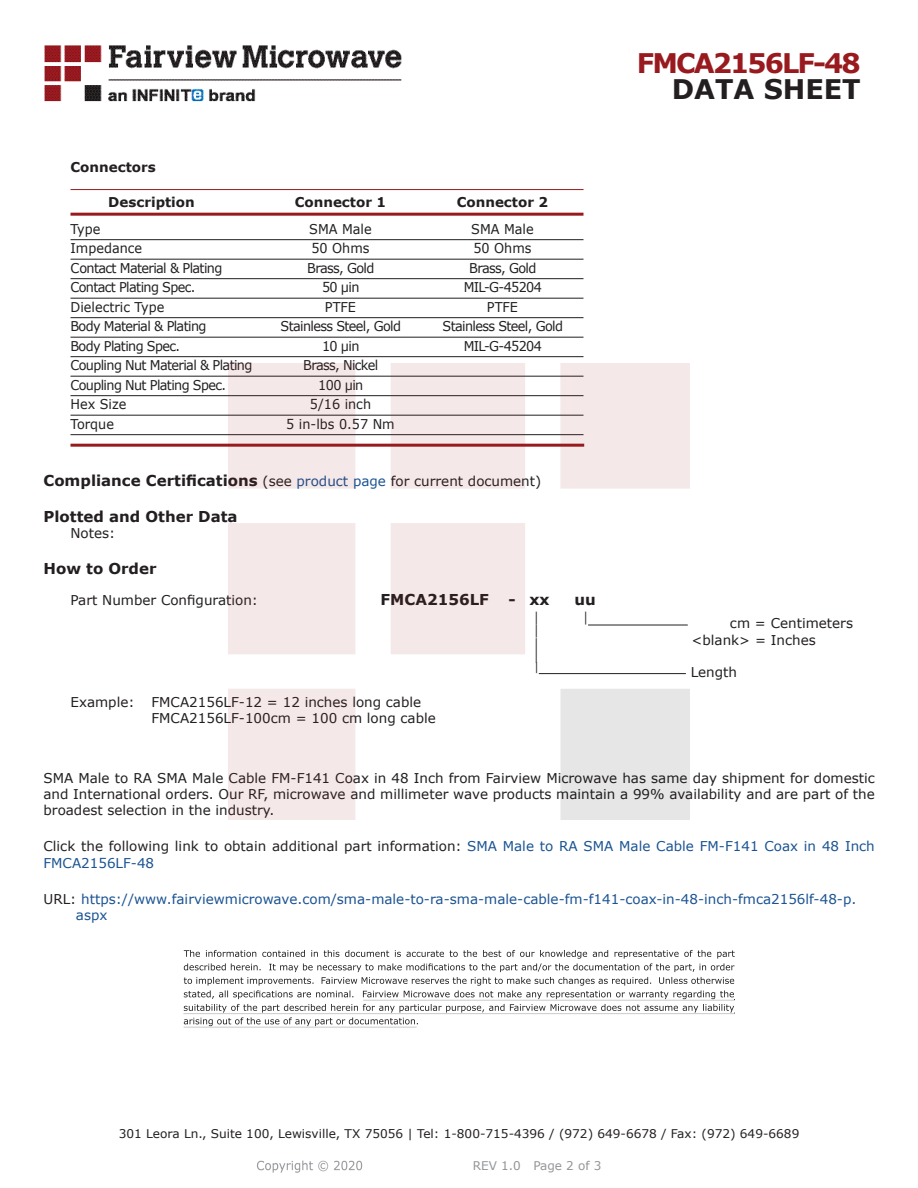
<style>
.page{position:relative;width:918px;height:1188px;background:#fff}
.page>*{position:absolute;margin:0;border:0;box-sizing:border-box;transform-origin:0 0}
.FM{font:700 27px "Verdana";letter-spacing:-.07em;color:#981a1e}
.t1{font:700 27px "Verdana";color:#231f20}
.Specs_Para{font:25.8px "Verdana";color:#231f20;scale:.39 1}
.Head1_for_Compliance{font:700 15px "Verdana";color:#231f20}
.Specs_Para-2{font:700 15px "Verdana";color:#231f20}
.Web_Description_Para{font:13.5px/16.2px "Verdana";color:#231f20;text-align:justify}
.Table_Body_Connector{font:13.5px "Verdana";letter-spacing:-.05em;color:#231f20;scale:.95 1}
.Specs_Para-3{font:13.5px "Verdana";color:#231f20}
.URL_para{font:13.5px/16.2px "Verdana";color:#1a5392}
.Table_Header_Connect{font:700 13.5px "Verdana";color:#231f20}
.Table_Body_Connector-2{font:13.5px "Verdana";color:#231f20;scale:.95 1}
.Head2{font:700 13.5px "Verdana";color:#231f20}
.Specs_Para-4{font:13.5px "Verdana";color:#231f20;scale:.75 1}
.t2{font:12px "Verdana";color:#231f20}
.REV_Info{font:12px "Verdana";color:#939598}
.Specs_Para-5{font:11.25px "Verdana";color:#231f20;scale:.86 1}
.s1{font-weight:400;font-size:13.5px}
.s2{font-weight:400;font-size:13.5px;color:#1a5392}
.s3{color:#1a5392}
.s4{color:#231f20}
</style>
<div class="page">
<hr style="left:70px;top:189px;width:514px;height:1px;background:#981a1e">
<hr style="left:70px;top:213px;width:514px;height:3px;background:#981a1e">
<hr style="left:70px;top:239px;width:514px;height:1px;background:#231f20">
<hr style="left:70px;top:259px;width:514px;height:1px;background:#231f20">
<hr style="left:70px;top:278px;width:514px;height:1px;background:#231f20">
<hr style="left:70px;top:298px;width:514px;height:1px;background:#231f20">
<hr style="left:70px;top:317px;width:514px;height:1px;background:#231f20">
<hr style="left:70px;top:337px;width:514px;height:1px;background:#231f20">
<hr style="left:70px;top:356px;width:514px;height:1px;background:#231f20">
<hr style="left:70px;top:376px;width:514px;height:1px;background:#231f20">
<hr style="left:70px;top:395px;width:514px;height:1px;background:#231f20">
<hr style="left:70px;top:415px;width:514px;height:1px;background:#231f20">
<hr style="left:70px;top:434px;width:514px;height:1px;background:#231f20">
<hr style="left:70px;top:444px;width:514px;height:3px;background:#981a1e">
<svg style="left:184px;top:950px;width:551px;height:76px"></svg>
<hr style="left:363px;top:1000px;width:372px;height:1px;background:#231f20">
<hr style="left:183px;top:1013px;width:551px;height:1px;background:#231f20">
<hr style="left:184px;top:1027px;width:233px;height:1px;background:#231f20">
<img style="left:257px;top:1160px;width:106px;height:13px">
<img style="left:228px;top:364px;width:462px;height:456px">
<img style="left:44px;top:45px;width:358px;height:57px">
<p class="Head2" style="left:70px;top:158px;width:87px">Connectors</p>
<p class="Table_Header_Connect" style="left:108px;top:192px;width:88px">Description</p>
<p class="Table_Header_Connect" style="left:295px;top:192px;width:93px">Connector 1</p>
<p class="Table_Header_Connect" style="left:457px;top:192px;width:93px">Connector 2</p>
<p class="Table_Body_Connector" style="left:70px;top:219px;width:33px">Type</p>
<p class="Table_Body_Connector" style="left:309px;top:219px;width:67px">SMA Male</p>
<p class="Table_Body_Connector" style="left:471px;top:219px;width:67px">SMA Male</p>
<p class="Table_Body_Connector-2" style="left:70px;top:239px;width:77px">Impedance</p>
<p class="Table_Body_Connector" style="left:311px;top:239px;width:63px">50 Ohms</p>
<p class="Table_Body_Connector" style="left:473px;top:239px;width:63px">50 Ohms</p>
<p class="Table_Body_Connector" style="left:70px;top:258px;width:161px">Contact Material &amp; Plating</p>
<p class="Table_Body_Connector" style="left:307px;top:258px;width:72px">Brass, Gold</p>
<p class="Table_Body_Connector" style="left:469px;top:258px;width:72px">Brass, Gold</p>
<p class="Table_Body_Connector" style="left:70px;top:278px;width:133px">Contact Plating Spec.</p>
<p class="Table_Body_Connector" style="left:322px;top:278px;width:41px">50 µin</p>
<p class="Table_Body_Connector" style="left:464px;top:278px;width:84px">MIL-G-45204</p>
<p class="Table_Body_Connector-2" style="left:70px;top:297px;width:100px">Dielectric Type</p>
<p class="Table_Body_Connector" style="left:325px;top:297px;width:34px">PTFE</p>
<p class="Table_Body_Connector" style="left:487px;top:297px;width:34px">PTFE</p>
<p class="Table_Body_Connector" style="left:70px;top:317px;width:145px">Body Material &amp; Plating</p>
<p class="Table_Body_Connector" style="left:281px;top:317px;width:128px">Stainless Steel, Gold</p>
<p class="Table_Body_Connector" style="left:443px;top:317px;width:128px">Stainless Steel, Gold</p>
<p class="Table_Body_Connector" style="left:70px;top:336px;width:117px">Body Plating Spec.</p>
<p class="Table_Body_Connector" style="left:322px;top:336px;width:41px">10 µin</p>
<p class="Table_Body_Connector" style="left:464px;top:336px;width:84px">MIL-G-45204</p>
<p class="Table_Body_Connector" style="left:70px;top:356px;width:193px">Coupling Nut Material &amp; Plating</p>
<p class="Table_Body_Connector" style="left:303px;top:356px;width:80px">Brass, Nickel</p>
<p class="Table_Body_Connector" style="left:70px;top:375px;width:165px">Coupling Nut Plating Spec.</p>
<p class="Table_Body_Connector" style="left:318px;top:375px;width:49px">100 µin</p>
<p class="Table_Body_Connector" style="left:70px;top:395px;width:60px">Hex Size</p>
<p class="Table_Body_Connector" style="left:310px;top:395px;width:66px">5/16 inch</p>
<p class="Table_Body_Connector" style="left:70px;top:414px;width:47px">Torque</p>
<p class="Table_Body_Connector" style="left:286px;top:414px;width:116px">5 in-lbs 0.57 Nm</p>
<p class="FM" style="left:637px;top:44px;width:225px">FMCA2156LF-48</p>
<p class="t1" style="left:672px;top:70px;width:191px">DATA SHEET</p>
<p class="Head1_for_Compliance" style="left:44px;top:470px;width:499px">Compliance Certifications <span class="s1">(see</span> <span class="s2">product page</span> <span class="s1">for current document)</span></p>
<p class="Head1_for_Compliance" style="left:44px;top:506px;width:196px">Plotted and Other Data</p>
<p class="Specs_Para-3" style="left:70px;top:524px;width:46px">Notes:</p>
<p class="Head1_for_Compliance" style="left:44px;top:558px;width:115px">How to Order</p>
<p class="Specs_Para-3" style="left:70px;top:591px;width:189px">Part Number Configuration:</p>
<p class="Specs_Para-2" style="left:381px;top:589px;width:110px">FMCA2156LF</p>
<p class="Specs_Para-2" style="left:508px;top:589px;width:43px">- xx</p>
<p class="Specs_Para-2" style="left:574px;top:589px;width:23px">uu</p>
<p class="Specs_Para-4" style="left:534px;top:608px;width:8px">|</p>
<p class="Specs_Para-4" style="left:584px;top:608px;width:8px">|</p>
<p class="Specs_Para-3" style="left:730px;top:614px;width:125px">cm = Centimeters</p>
<p class="Specs_Para-4" style="left:534px;top:621px;width:8px">|</p>
<p class="Specs_Para-3" style="left:692px;top:630px;width:126px">&lt;blank&gt; = Inches</p>
<p class="Specs_Para" style="left:534px;top:631px;width:13px">|</p>
<p class="Specs_Para-5" style="left:534px;top:660px;width:7px">|</p>
<p class="Specs_Para-3" style="left:691px;top:663px;width:48px">Length</p>
<p class="Specs_Para-3" style="left:70px;top:692px;width:66px">Example:</p>
<p class="Specs_Para-3" style="left:152px;top:692px;width:271px">FMCA2156LF-12 = 12 inches long cable</p>
<p class="Specs_Para-3" style="left:152px;top:709px;width:286px">FMCA2156LF-100cm = 100 cm long cable</p>
<p class="Web_Description_Para" style="left:44px;top:769px;width:833px">SMA Male to RA SMA Male Cable FM-F141 Coax in 48 Inch from Fairview Microwave has same day shipment for domestic and International orders. Our RF, microwave and millimeter wave products maintain a 99% availability and are part of the broadest selection in the industry.</p>
<p class="Web_Description_Para" style="left:44px;top:838px;width:833px">Click the following link to obtain additional part information: <span class="s3">SMA Male to RA SMA Male Cable FM-F141 Coax in 48 Inch<br>FMCA2156LF-48</span></p>
<p class="URL_para" style="left:76px;top:891px;width:782px;text-indent:-32px"><span class="s4">URL:</span> https://www.fairviewmicrowave.com/sma-male-to-ra-sma-male-cable-fm-f141-coax-in-48-inch-fmca2156lf-48-p. aspx</p>
<p class="t2" style="left:119px;top:1125px;width:682px">301 Leora Ln., Suite 100, Lewisville, TX 75056 | Tel: 1-800-715-4396 / (972) 649-6678 / Fax: (972) 649-6689</p>
<p class="REV_Info" style="left:473px;top:1157px;width:130px">REV 1.0 Page 2 of 3</p>
</div>
